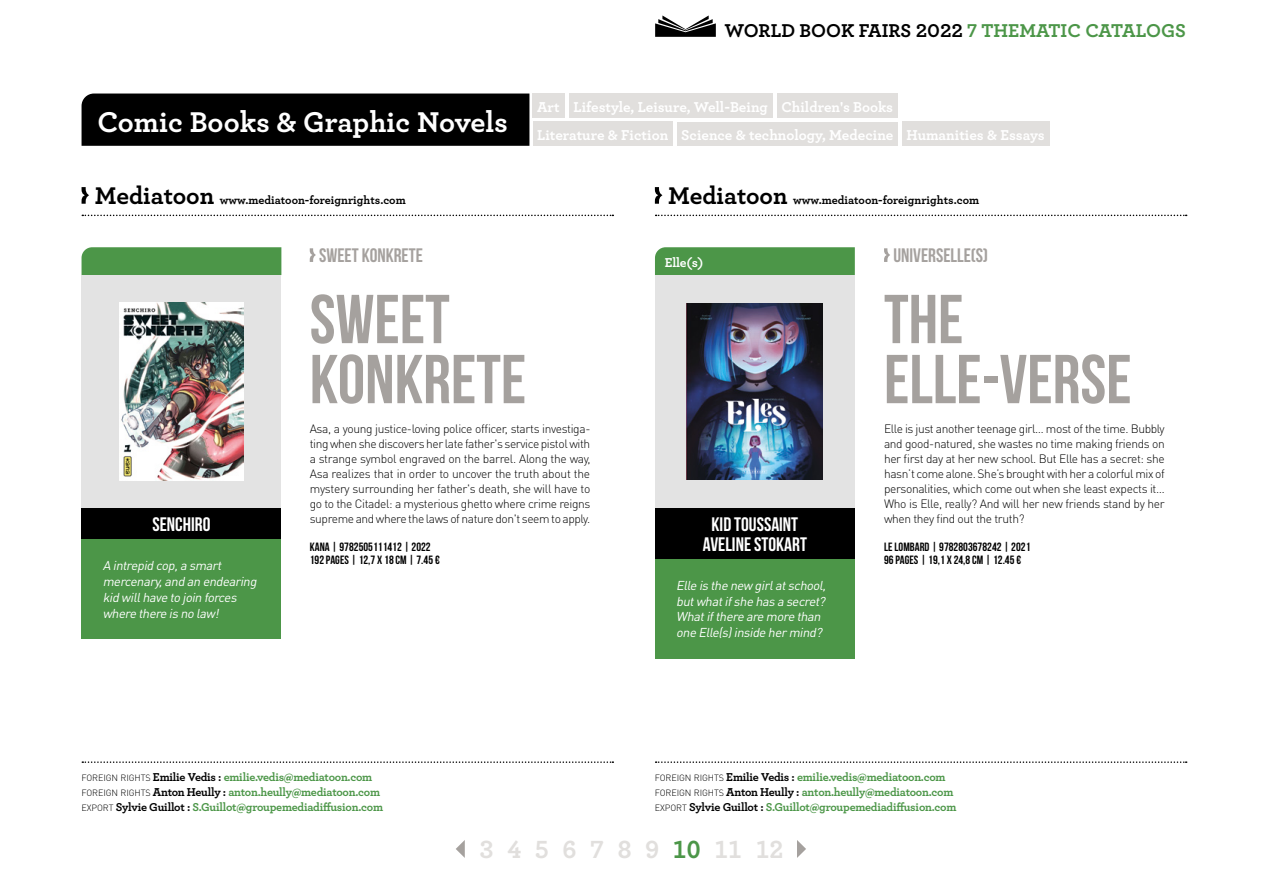
<style>
.page{position:relative;width:1263px;height:893px;background:#fff}
.page>*{position:absolute;margin:0;border:0;box-sizing:border-box;transform-origin:0 0}
.t1{font:69px/60px "Bebas Neue";color:#a5a19e}
.t2{font:700 30px "Archer";color:#fff}
.t3{font:700 26.1px "Archer";color:#e1dfdd}
.t4{font:700 19.5px "Archer";color:#000}
.t5{font:19.5px/19.5px "Bebas Neue";color:#fff;text-align:center}
.t6{font:19.5px "Bebas Neue";color:#a5a19e}
.t7{font:700 15px/27.9px "Archer";color:#fff}
.t8{font:700 13.5px "Archer";color:#fff}
.t9{font:italic 12.75px/15.8px "DIN Pro";color:#fff}
.t10{font:300 12px/15px "DIN Pro";letter-spacing:-.03em;color:#000;text-align:justify}
.t11{font:700 12px/15px "Archer";letter-spacing:-.02em;color:#4c9648}
.t12{font:12px/12.8px "Bebas Neue";letter-spacing:.005em;color:#000}
.t13{font:700 12px "Archer";color:#000}
.s1{color:#4c9648}
.s2{font-size:25.35px}
.s3{font-family:"DIN Pro";font-weight:300;font-size:9px;color:#000}
.s4{color:#000}
</style>
<div class="page">
<svg style="left:656px;top:215px;width:531px;height:1px"></svg>
<svg style="left:82px;top:215px;width:531px;height:1px"></svg>
<svg style="left:310px;top:248px;width:6px;height:14px"></svg>
<svg style="left:884px;top:248px;width:6px;height:14px"></svg>
<svg style="left:655px;top:15px;width:61px;height:22px"></svg>
<svg style="left:656px;top:761px;width:531px;height:2px"></svg>
<svg style="left:82px;top:761px;width:531px;height:2px"></svg>
<svg style="left:82px;top:187px;width:7px;height:17px"></svg>
<svg style="left:456px;top:840px;width:9px;height:18px"></svg>
<svg style="left:797px;top:840px;width:9px;height:18px"></svg>
<svg style="left:655px;top:187px;width:8px;height:17px"></svg>
<div style="left:655px;top:247px;width:200px;height:28px;background:#4c9648"></div>
<div style="left:655px;top:275px;width:200px;height:233px;background:#e3e3e3"></div>
<img style="left:687px;top:303px;width:136px;height:177px">
<div style="left:655px;top:508px;width:200px;height:51px;background:#000"></div>
<div style="left:655px;top:559px;width:200px;height:99px;background:#4c9648"></div>
<div style="left:82px;top:247px;width:199px;height:28px;background:#4c9648"></div>
<div style="left:82px;top:275px;width:199px;height:233px;background:#e3e3e3"></div>
<img style="left:119px;top:302px;width:125px;height:179px">
<div style="left:82px;top:508px;width:199px;height:32px;background:#000"></div>
<div style="left:82px;top:539px;width:199px;height:100px;background:#4c9648"></div>
<div style="left:82px;top:94px;width:447px;height:52px;background:#000"></div>
<div style="left:533px;top:94px;width:32px;height:24px;background:#e1dfdd"></div>
<div style="left:569px;top:94px;width:204px;height:24px;background:#e1dfdd"></div>
<div style="left:777px;top:94px;width:120px;height:24px;background:#e1dfdd"></div>
<div style="left:533px;top:122px;width:140px;height:24px;background:#e1dfdd"></div>
<div style="left:677px;top:122px;width:221px;height:24px;background:#e1dfdd"></div>
<div style="left:902px;top:122px;width:147px;height:24px;background:#e1dfdd"></div>
<h3 class="t4" style="left:724px;top:15px;width:463px">WORLD BOOK FAIRS 2022 <span class="s1">7 THEMATIC CATALOGS</span></h3>
<h2 class="t2" style="left:97px;top:98px;width:412px">Comic Books &amp; Graphic Novels</h2>
<p class="t7" style="left:537px;top:92px;width:509px">Art Lifestyle, Leisure, Well-Being Children's Books<br>Literature &amp; Fiction Science &amp; technology, Medecine Humanities &amp; Essays</p>
<p class="t13" style="left:95px;top:190px;width:312px"><span class="s2">Mediatoon</span> www.mediatoon-foreignrights.com</p>
<h3 class="t5" style="left:152px;top:514px;width:59px">SENCHIRO</h3>
<p class="t9" style="left:103px;top:557px;width:158px">A intrepid cop,a smart mercenary,and an endearing kid willhave to join forces where there isno law!</p>
<h3 class="t6" style="left:319px;top:244px;width:105px">SWEET KONKRETE</h3>
<h1 class="t1" style="left:310px;top:288px;width:218px">SWEET<br>KONKRETE</h1>
<p class="t10" style="left:310px;top:421px;width:282px">Asa, a young justice-loving police officer, starts investiga&shy;ting when she discovers her late father's service pistol with a strange symbol engraved on the barrel. Along the way, Asa realizes that in order to uncover the truth about the mystery surrounding her father's death, she will have to go to the Citadel: a mysterious ghetto where crime reigns supreme and where the laws of nature don't seem to apply.</p>
<p class="t12" style="left:310px;top:540px;width:132px">KANA | 9782505111412 | 2022<br>192 PAGES | 12,7 X 18 CM | 7.45 €</p>
<p class="t13" style="left:668px;top:190px;width:312px"><span class="s2">Mediatoon</span> www.mediatoon-foreignrights.com</p>
<p class="t8" style="left:665px;top:251px;width:40px">Elle(s)</p>
<h3 class="t5" style="left:703px;top:514px;width:106px">KID TOUSSAINT<br>AVELINE STOKART</h3>
<p class="t9" style="left:676px;top:577px;width:154px">Elle isthe new girlatschool, butwhatifshe hasa secret?<br>Whatifthere are more than one Elle(s)inside hermind?</p>
<h3 class="t6" style="left:893px;top:244px;width:96px">UNIVERSELLE(S)</h3>
<h1 class="t1" style="left:884px;top:288px;width:249px">THE<br>ELLE-VERSE</h1>
<p class="t10" style="left:884px;top:421px;width:282px">Elle is just another teenage girl… most of the time. Bubbly and good-natured, she wastes no time making friends on her first day at her new school. But Elle has a secret: she hasn’t come alone. She’s brought with her a colorful mix of personalities, which come out when she least expects it… Who is Elle, really? And will her new friends stand by her when they find out the truth?</p>
<p class="t12" style="left:884px;top:540px;width:148px">LE LOMBARD | 9782803678242 | 2021<br>96 PAGES | 19,1 X 24,8 CM | 12.45 €</p>
<p class="t11" style="left:82px;top:768px;width:303px"><span class="s3">FOREIGN RIGHTS</span> <span class="s4">Emilie Vedis :</span> emilie.vedis@mediatoon.com<br><span class="s3">FOREIGN RIGHTS</span> <span class="s4">Anton Heully :</span> anton.heully@mediatoon.com<br><span class="s3">EXPORT</span> <span class="s4">Sylvie Guillot :</span> S.Guillot@groupemediadiffusion.com</p>
<p class="t11" style="left:655px;top:768px;width:303px"><span class="s3">FOREIGN RIGHTS</span> <span class="s4">Emilie Vedis :</span> emilie.vedis@mediatoon.com<br><span class="s3">FOREIGN RIGHTS</span> <span class="s4">Anton Heully :</span> anton.heully@mediatoon.com<br><span class="s3">EXPORT</span> <span class="s4">Sylvie Guillot :</span> S.Guillot@groupemediadiffusion.com</p>
<h3 class="t3" style="left:480px;top:829px;width:305px">3 4 5 6 7 8 9 <span class="s1">10</span> 11 12</h3>
</div>
